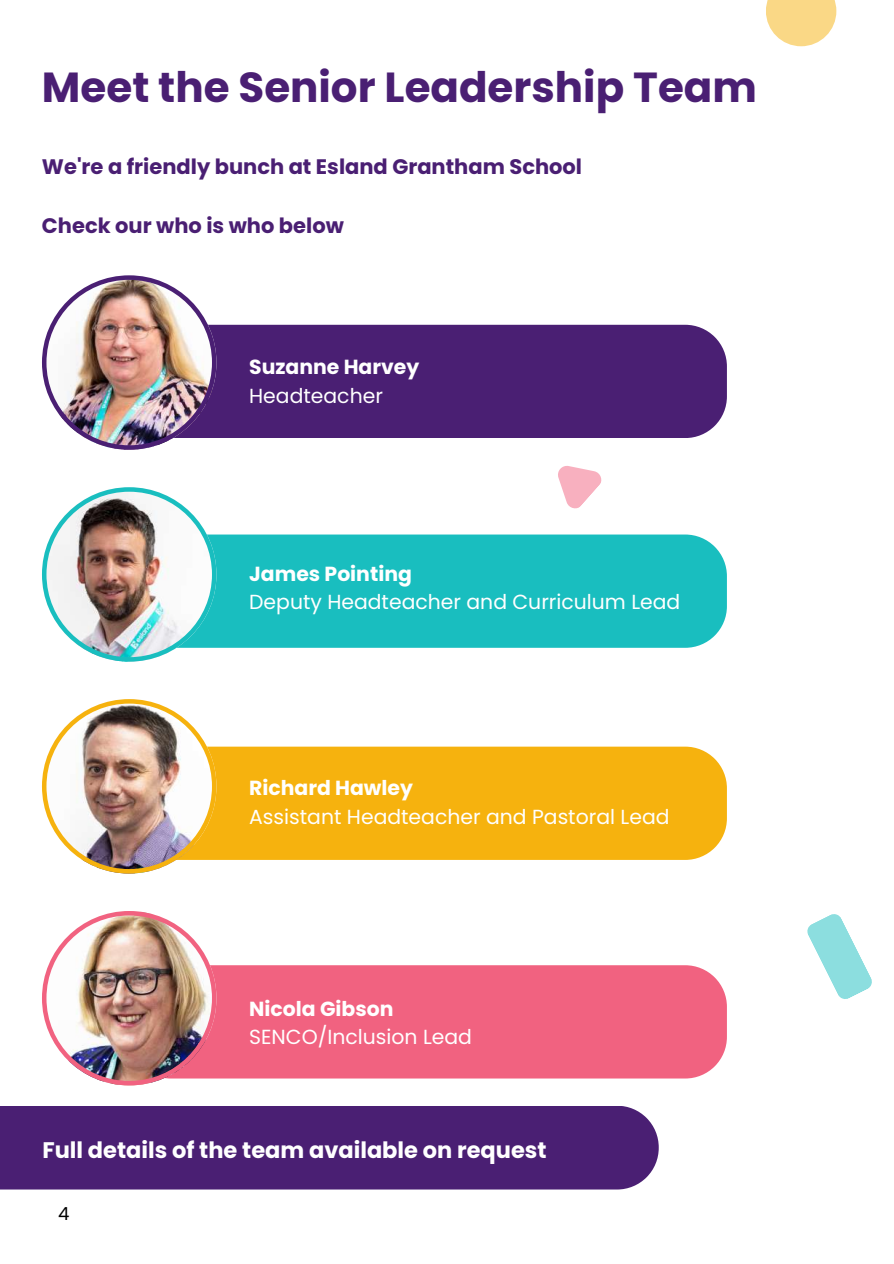
<style>
.page{position:relative;width:894px;height:1264px;background:#fff}
.page>*{position:absolute;margin:0;border:0;box-sizing:border-box;transform-origin:0 0}
.t1{font:700 42px "Poppins";color:#4a1f73}
.t2{font:700 22.5px "Poppins";color:#fff}
.t3{font:700 21px "Poppins";color:#4a1f73}
.t4{font:20.4px "Poppins";color:#fff}
.t5{font:700 20.4px "Poppins";color:#fff}
.t6{font:18px "Poppins";color:#000}
</style>
<div class="page">
<div style="left:216px;top:325px;width:510px;height:113px;background:#4a1f73"></div>
<img style="left:42px;top:275px;width:174px;height:175px">
<div style="left:216px;top:534px;width:510px;height:113px;background:#19bebf"></div>
<img style="left:42px;top:487px;width:174px;height:174px">
<div style="left:216px;top:746px;width:510px;height:113px;background:#f6b20e"></div>
<img style="left:42px;top:699px;width:174px;height:174px">
<div style="left:216px;top:965px;width:510px;height:113px;background:#f16280"></div>
<img style="left:42px;top:911px;width:174px;height:174px">
<div style="left:0;top:1106px;width:658px;height:83px;background:#4a1f73"></div>
<svg style="left:766px;top:0;width:70px;height:46px;background:#fade99"></svg>
<svg style="left:558px;top:466px;width:44px;height:43px"></svg>
<svg style="left:807px;top:914px;width:64px;height:85px"></svg>
<h1 class="t1" style="left:42px;top:58px;width:716px">Meet the Senior Leadership Team</h1>
<p class="t3" style="left:42px;top:152px;width:541px">We're a friendly bunch at Esland Grantham School</p>
<p class="t3" style="left:42px;top:211px;width:303px">Check our who is who below</p>
<p class="t5" style="left:249px;top:353px;width:172px">Suzanne Harvey</p>
<p class="t4" style="left:249px;top:381px;width:135px">Headteacher</p>
<p class="t5" style="left:249px;top:559px;width:164px">James Pointing</p>
<p class="t4" style="left:249px;top:588px;width:432px">Deputy Headteacher and Curriculum Lead</p>
<p class="t5" style="left:249px;top:774px;width:165px">Richard Hawley</p>
<p class="t4" style="left:249px;top:802px;width:422px">Assistant Headteacher and Pastoral Lead</p>
<p class="t5" style="left:249px;top:994px;width:146px">Nicola Gibson</p>
<p class="t4" style="left:249px;top:1022px;width:224px">SENCO/Inclusion Lead</p>
<p class="t2" style="left:42px;top:1133px;width:505px">Full details of the team available on request</p>
<p class="t6" style="left:58px;top:1200px;width:13px">4</p>
</div>
